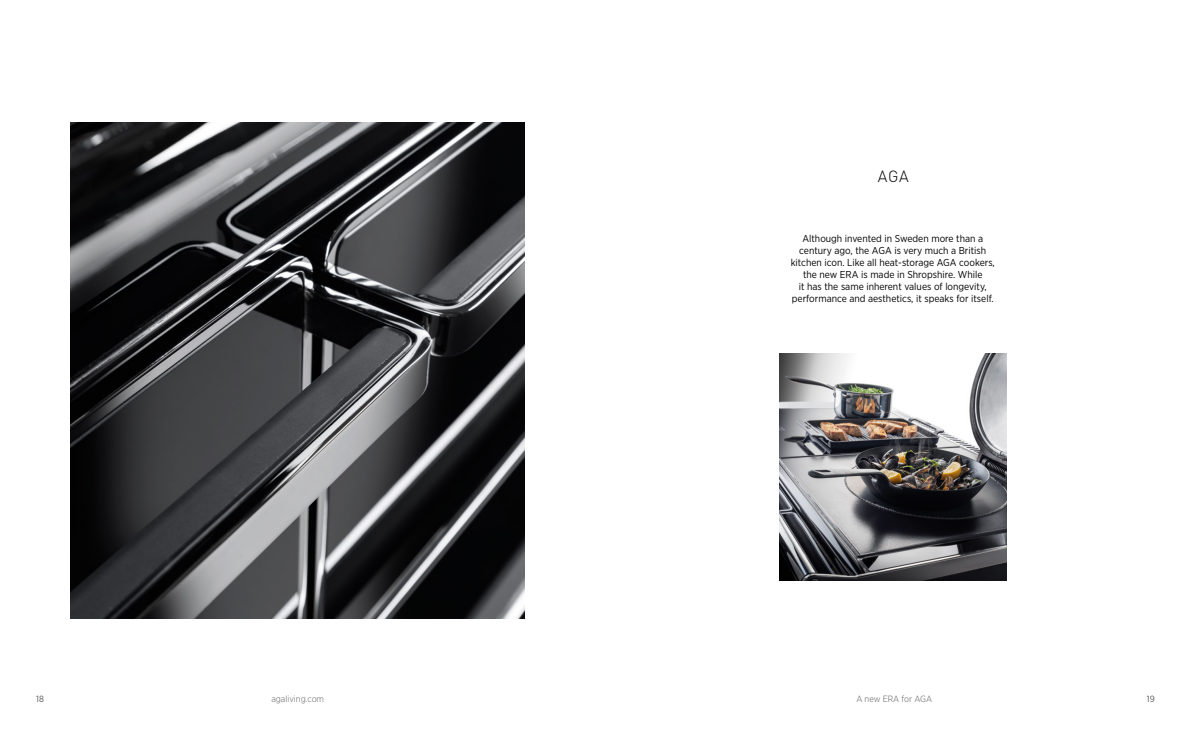
<style>
.page{position:relative;width:1191px;height:738px;background:#fff}
.page>*{position:absolute;margin:0;border:0;box-sizing:border-box;transform-origin:0 0}
.t1{font:300 16px "DIN Pro";color:#000}
.t2{font:10px/12px "Gotham Narrow";color:#000;text-align:center}
.t3{font:300 9px "Gotham Narrow";color:#575756}
.t4{font:9px "Gotham Narrow";color:#575756}
</style>
<div class="page">
<img style="left:780px;top:353px;width:226px;height:227px">
<img style="left:71px;top:122px;width:453px;height:496px">
<h1 class="t1" style="left:877px;top:165px;width:32px">AGA</h1>
<p class="t2" style="left:790px;top:232px;width:206px">Although invented in Sweden more than a century ago, the AGA is very much a British kitchen icon. Like all heat-storage AGA cookers, the new ERA is made in Shropshire. While<br>it has the same inherent values of longevity, performance and aesthetics, it speaks for itself.</p>
<p class="t4" style="left:36px;top:692px;width:9px">18</p>
<p class="t3" style="left:271px;top:692px;width:54px">agaliving.com</p>
<p class="t3" style="left:856px;top:693px;width:77px">A new ERA for AGA</p>
<p class="t4" style="left:1147px;top:692px;width:10px">19</p>
</div>
